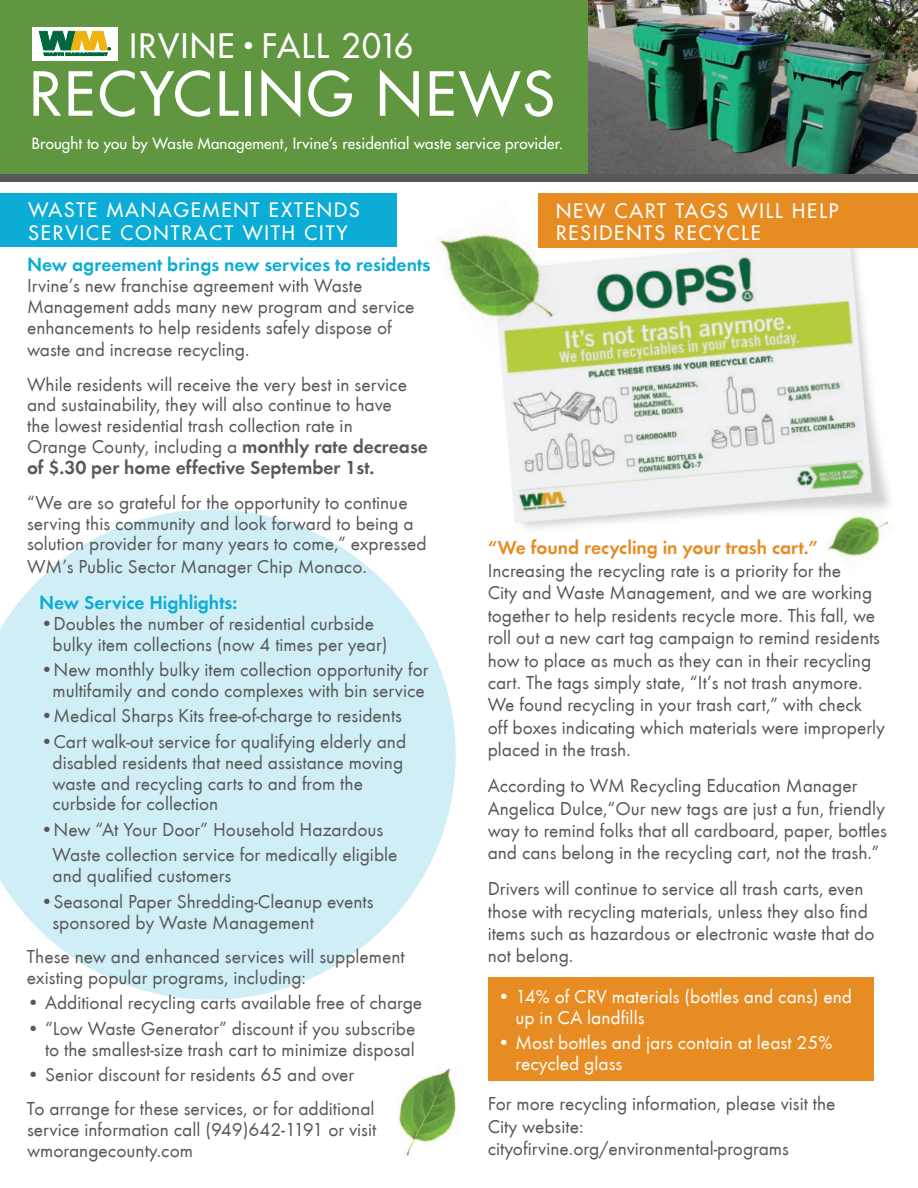
<style>
.page{position:relative;width:918px;height:1188px;background:#fff}
.page>*{position:absolute;margin:0;border:0;box-sizing:border-box;transform-origin:0 0}
.t1{font:59.1px "Futura";letter-spacing:.05em;color:#fff}
.t2{font:32.85px "Futura";letter-spacing:.05em;color:#fff}
.t3{font:19.5px/22.4px "Futura T";color:#57585a}
.t4{font:19.5px/20.9px "Futura T";color:#fff}
.t5{font:19.5px/22.4px "Futura";letter-spacing:.1em;color:#fff}
.t6{font:600 19.5px "Futura T";color:#0bacd5}
.t7{font:600 19.5px "Futura T";color:#e68c23}
.t8{font:15.15px "Futura";letter-spacing:.01em;color:#fff}
.s1{font-size:19.65px}
.s2{font-weight:600}
</style>
<div class="page">
<img style="left:500px;top:248px;width:390px;height:280px">
<svg style="left:0;top:510px;width:456px;height:490px;fill:#cfeef6"></svg>
<img style="left:588px;top:0;width:330px;height:175px">
<div style="left:0;top:0;width:588px;height:179px;background:#609640"></div>
<div style="left:0;top:175px;width:918px;height:7px;background:#57585a"></div>
<div style="left:32px;top:27px;width:86px;height:33px;background:#fff"></div>
<svg style="left:39px;top:31px;width:72px;height:25px"></svg>
<img style="left:438px;top:233px;width:129px;height:120px">
<div style="left:538px;top:193px;width:380px;height:55px;background:#e68c23"></div>
<div style="left:0;top:193px;width:396px;height:53px;background:#0bacd5"></div>
<div style="left:488px;top:978px;width:386px;height:103px;background:#e68c23"></div>
<img style="left:822px;top:499px;width:68px;height:58px">
<img style="left:398px;top:1068px;width:59px;height:88px">
<h2 class="t2" style="left:129px;top:24px;width:285px">IRVINE <span class="s1">•</span> FALL 2016</h2>
<h1 class="t1" style="left:29px;top:56px;width:527px">RECYCLING NEWS</h1>
<p class="t8" style="left:32px;top:133px;width:533px">Brought to you by Waste Management, Irvine’s residential waste service provider.</p>
<p class="t5" style="left:28px;top:199px;width:332px">WASTE MANAGEMENT EXTENDS<br>SERVICE CONTRACT WITH CITY</p>
<p class="t6" style="left:27px;top:253px;width:405px">New agreement brings new services to residents</p>
<p class="t3" style="left:27px;top:275px;width:389px;line-height:21.5px">Irvine’s new franchise agreement with Waste Management adds many new program and service enhancements to help residents safely dispose of waste and increase recycling.</p>
<p class="t3" style="left:27px;top:374px;width:402px;line-height:20.9px">While residents will receive the very best in service and sustainability, they will also continue to have<br>the lowest residential trash collection rate in<br>Orange County, including a <span class="s2">monthly rate decrease of $.30 per home effective September 1st.</span></p>
<p class="t3" style="left:27px;top:491px;width:401px;line-height:21.5px">“We are so grateful for the opportunity to continue serving this community and look forward to being a solution provider for many years to come,” expressed WM’s Public Sector Manager Chip Monaco.</p>
<p class="t6" style="left:39px;top:591px;width:200px">New Service Highlights:</p>
<p class="t3" style="left:52px;top:613px;width:336px;line-height:20.9px;text-indent:-12px">•Doubles the number of residential curbside bulky item collections (now 4 times per year)</p>
<p class="t3" style="left:40px;top:659px;width:390px;line-height:20.9px;text-align:center">•New monthly bulky item collection opportunity for multifamily and condo complexes with bin service</p>
<p class="t3" style="left:40px;top:705px;width:363px">•Medical Sharps Kits free-of-charge to residents</p>
<p class="t3" style="left:52px;top:731px;width:355px;line-height:20.9px;text-indent:-12px">•Cart walk-out service for qualifying elderly and disabled residents that need assistance moving waste and recycling carts to and from the curbside for collection</p>
<p class="t3" style="left:52px;top:817px;width:347px;line-height:25.3px;text-indent:-12px">•New “At Your Door” Household Hazardous<br>Waste collection service for medically eligible</p>
<p class="t3" style="left:52px;top:865px;width:180px">and qualified customers</p>
<p class="t3" style="left:52px;top:891px;width:323px;line-height:20.9px;text-indent:-12px">•Seasonal Paper Shredding-Cleanup events sponsored by Waste Management</p>
<p class="t3" style="left:27px;top:946px;width:379px;line-height:20.9px">These new and enhanced services will supplement existing popular programs, including:</p>
<p class="t3" style="left:27px;top:992px;width:397px">• Additional recycling carts available free of charge</p>
<p class="t3" style="left:27px;top:1018px;width:390px;line-height:20.9px;text-align:right">• “Low Waste Generator” discount if you subscribe to the smallest-size trash cart to minimize disposal</p>
<p class="t3" style="left:27px;top:1057px;width:349px;line-height:34.3px">• Senior discount for residents 65 and over<br>To arrange for these services, or for additional</p>
<p class="t3" style="left:27px;top:1119px;width:351px;line-height:20.9px">service information call (949)642-1191 or visit wmorangecounty.com</p>
<p class="t5" style="left:556px;top:200px;width:284px">NEW CART TAGS WILL HELP<br>RESIDENTS RECYCLE</p>
<p class="t7" style="left:488px;top:536px;width:332px">“We found recycling in your trash cart.”</p>
<p class="t3" style="left:488px;top:559px;width:399px">Increasing the recycling rate is a priority for the<br>City and Waste Management, and we are working together to help residents recycle more. This fall, we roll out a new cart tag campaign to remind residents how to place as much as they can in their recycling cart. The tags simply state, “It’s not trash anymore.<br>We found recycling in your trash cart,” with check off boxes indicating which materials were improperly placed in the trash.</p>
<p class="t3" style="left:488px;top:774px;width:401px">According to WM Recycling Education Manager Angelica Dulce,“Our new tags are just a fun, friendly way to remind folks that all cardboard, paper, bottles and cans belong in the recycling cart, not the trash.”</p>
<p class="t3" style="left:488px;top:878px;width:388px">Drivers will continue to service all trash carts, even those with recycling materials, unless they also find items such as hazardous or electronic waste that do not belong.</p>
<p class="t4" style="left:516px;top:986px;width:338px;text-indent:-18px">• 14% of CRV materials (bottles and cans) end up in CA landfills</p>
<p class="t4" style="left:516px;top:1032px;width:318px;text-indent:-18px">• Most bottles and jars contain at least 25% recycled glass</p>
<p class="t3" style="left:488px;top:1093px;width:349px">For more recycling information, please visit the<br>City website: cityofirvine.org/environmental-programs</p>
</div>
